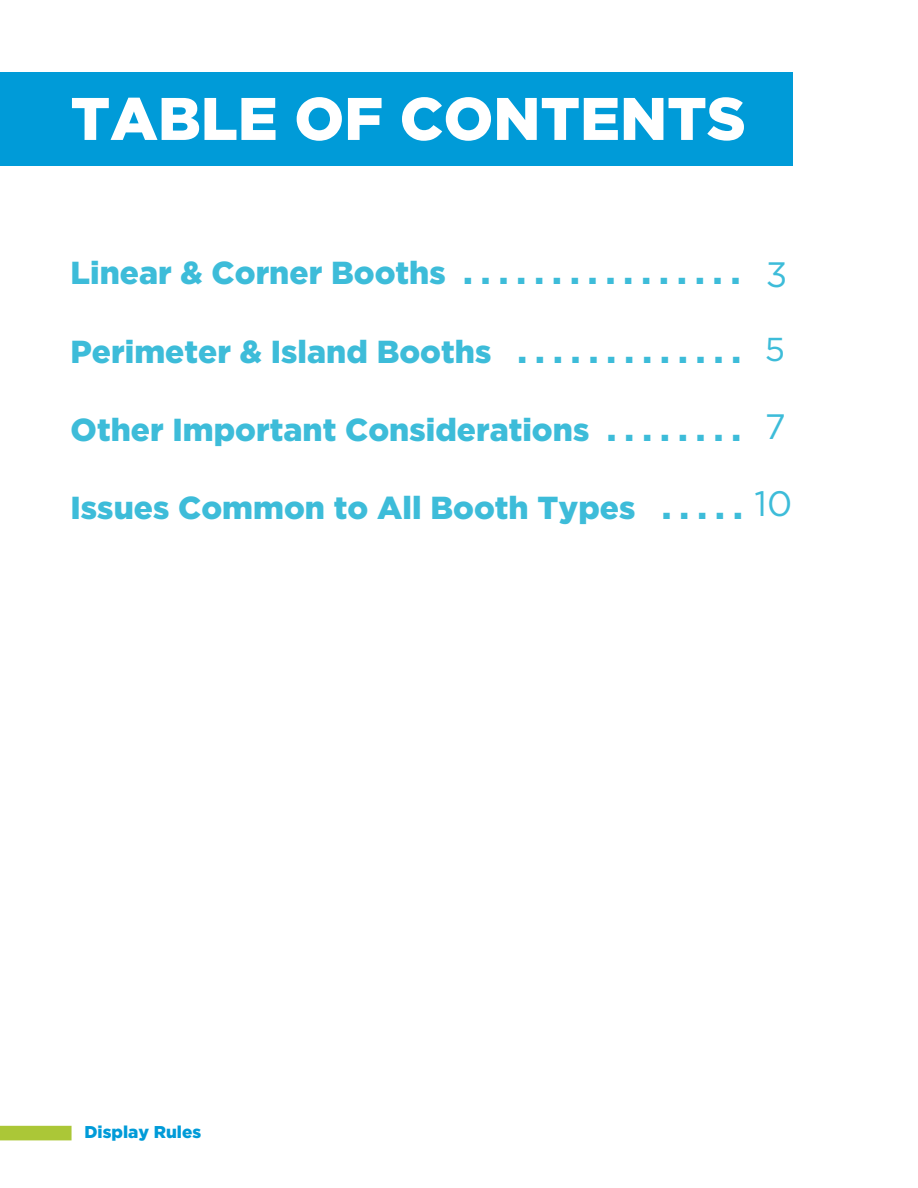
<style>
.page{position:relative;width:918px;height:1188px;background:#fff}
.page>*{position:absolute;margin:0;border:0;box-sizing:border-box;transform-origin:0 0}
.t1{font:900 60px "Gotham";color:#fff}
.t2{font:35.25px "Gotham";color:#3dbcd9}
.t3{font:33.15px "Gotham";color:#3dbcd9}
.t4{font:900 31.8px "Gotham";color:#3dbcd9}
.t5{font:900 17.1px "Gotham";color:#009bd8}
</style>
<div class="page">
<div style="left:0;top:1126px;width:72px;height:14px;background:#abc737"></div>
<div style="left:0;top:73px;width:792px;height:93px;background:#009bd8"></div>
<p class="t1" style="left:71px;top:92px;width:677px">TABLE OF CONTENTS</p>
<p class="t4" style="left:71px;top:259px;width:671px">Linear&amp;CornerBooths ................</p>
<p class="t4" style="left:71px;top:337px;width:672px">Perimeter &amp; Island Booths . . . . . . . . . . . . .</p>
<p class="t2" style="left:766px;top:259px;width:23px">3</p>
<p class="t3" style="left:765px;top:335px;width:22px">5</p>
<p class="t4" style="left:71px;top:415px;width:672px">Other Important Considerations . . . . . . . .</p>
<p class="t2" style="left:765px;top:410px;width:23px">7</p>
<p class="t4" style="left:71px;top:494px;width:673px">Issues Common to All Booth Types . . . . .</p>
<p class="t2" style="left:755px;top:487px;width:39px">10</p>
<p class="t5" style="left:85px;top:1125px;width:118px">Display Rules</p>
</div>
